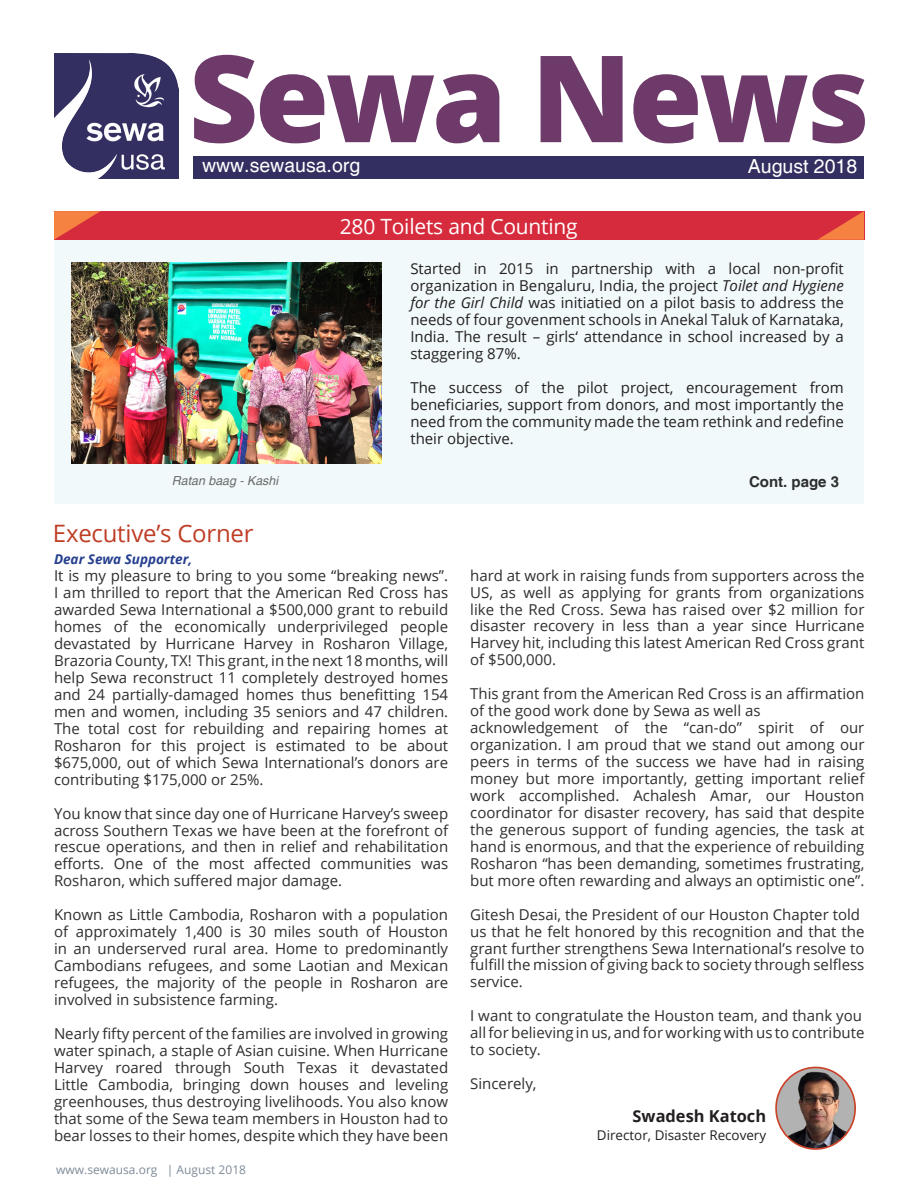
<style>
.page{position:relative;width:918px;height:1188px;background:#fff}
.page>*{position:absolute;margin:0;border:0;box-sizing:border-box;transform-origin:0 0}
.t1{font:800 120.6px "Open Sans";letter-spacing:-.03em;color:#6d3a6a}
.t2{font:24px "Open Sans";letter-spacing:-.01em;color:#bf3e26}
.t3{font:21px "Open Sans";letter-spacing:-.01em;color:#fff}
.t4{font:19.5px "Helvetica";color:#fff}
.t5{font:700 16.35px "Open Sans";color:#231f20}
.t6{font:15px/17px "Open Sans";color:#2d2e2e;text-align:justify}
.t7{font:15px/17px "Open Sans";color:#231f20;text-align:justify}
.t8{font:700 15px "Helvetica";color:#2d2e2e}
.t9{font:13.5px "Open Sans";color:#231f20}
.t10{font:italic 700 13.5px "Open Sans";color:#253f8e}
.t11{font:italic 12.45px "Helvetica";color:#6b6b6b}
.t12{font:12px "Open Sans";color:#7e8a98}
.s1{font-style:italic}
</style>
<div class="page">
<div style="left:54px;top:211px;width:810px;height:292px;background:#ebf7fa"></div>
<img style="left:54px;top:54px;width:125px;height:124px">
<div style="left:54px;top:211px;width:810px;height:29px;background:#d62b3d"></div>
<svg style="left:54px;top:211px;width:46px;height:29px"></svg>
<svg style="left:818px;top:211px;width:46px;height:29px"></svg>
<div style="left:194px;top:156px;width:670px;height:22px;background:#332f61"></div>
<img style="left:71px;top:263px;width:310px;height:200px">
<img style="left:776px;top:1067px;width:79px;height:82px">
<div style="left:775px;top:1067px;width:81px;height:83px;border:2px solid #cb422a;border-radius:50%"></div>
<p class="t1" style="left:189px;top:7px;width:682px">Sewa News</p>
<p class="t4" style="left:202px;top:154px;width:160px">www.sewausa.org</p>
<p class="t4" style="left:748px;top:155px;width:111px">August 2018</p>
<p class="t3" style="left:340px;top:212px;width:240px">280 Toilets and Counting</p>
<p class="t7" style="left:410px;top:260px;width:435px">Started in 2015 in partnership with a local non-profit organization in Bengaluru, India, the project <span class="s1">Toilet and Hygiene for the Girl Child</span> was initiatied on a pilot basis to address the needs of four govenment schools in Anekal Taluk of Karnataka, India. The result – girls‘ attendance in school increased by a staggering 87%.</p>
<p class="t7" style="left:410px;top:379px;width:435px">The success of the pilot project, encouragement from beneficiaries, support from donors, and most importantly the need from the community made the team rethink and redefine their objective.</p>
<p class="t11" style="left:172px;top:474px;width:108px">Ratan baag - Kashi</p>
<p class="t8" style="left:749px;top:473px;width:92px">Cont. page 3</p>
<p class="t2" style="left:53px;top:517px;width:202px">Executive’s Corner</p>
<p class="t10" style="left:54px;top:550px;width:140px">Dear Sewa Supporter,</p>
<p class="t6" style="left:54px;top:567px;width:396px">It is my pleasure to bring to you some “breaking news”.<br>I am thrilled to report that the American Red Cross has awarded Sewa International a $500,000 grant to rebuild homes of the economically underprivileged people devastated by Hurricane Harvey in Rosharon Village, Brazoria County, TX! This grant, in the next 18 months, will help Sewa reconstruct 11 completely destroyed homes and 24 partially-damaged homes thus benefitting 154 men and women, including 35 seniors and 47 children.<br>The total cost for rebuilding and repairing homes at Rosharon for this project is estimated to be about $675,000, out of which Sewa International’s donors are contributing $175,000 or 25%.</p>
<p class="t6" style="left:54px;top:804px;width:396px">You know that since day one of Hurricane Harvey’s sweep across Southern Texas we have been at the forefront of rescue operations, and then in relief and rehabilitation efforts. One of the most affected communities was Rosharon, which suffered major damage.</p>
<p class="t6" style="left:54px;top:906px;width:396px">Known as Little Cambodia, Rosharon with a population of approximately 1,400 is 30 miles south of Houston in an underserved rural area. Home to predominantly Cambodians refugees, and some Laotian and Mexican refugees, the majority of the people in Rosharon are involved in subsistence farming.</p>
<p class="t6" style="left:54px;top:1025px;width:396px">Nearly fifty percent of the families are involved in growing water spinach, a staple of Asian cuisine. When Hurricane Harvey roared through South Texas it devastated Little Cambodia, bringing down houses and leveling greenhouses, thus destroying livelihoods. You also know that some of the Sewa team members in Houston had to</p>
<p class="t6" style="left:54px;top:1126px;width:396px">bear losses to their homes, despite which they have been</p>
<p class="t12" style="left:56px;top:1162px;width:191px">www.sewausa.org | August 2018</p>
<p class="t6" style="left:470px;top:566px;width:396px">hard at work in raising funds from supporters across the US, as well as applying for grants from organizations like the Red Cross. Sewa has raised over $2 million for disaster recovery in less than a year since Hurricane Harvey hit, including this latest American Red Cross grant of $500,000.</p>
<p class="t6" style="left:470px;top:685px;width:396px">This grant from the American Red Cross is an affirmation of the good work done by Sewa as well as</p>
<p class="t6" style="left:470px;top:719px;width:396px">acknowledgement of the “can-do” spirit of our organization. I am proud that we stand out among our peers in terms of the success we have had in raising money but more importantly, getting important relief work accomplished. Achalesh Amar, our Houston coordinator for disaster recovery, has said that despite the generous support of funding agencies, the task at hand is enormous, and that the experience of rebuilding Rosharon “has been demanding, sometimes frustrating, but more often rewarding and always an optimistic one”.</p>
<p class="t6" style="left:470px;top:905px;width:391px">Gitesh Desai, the President of our Houston Chapter told</p>
<p class="t6" style="left:470px;top:922px;width:396px">us that he felt honored by this recognition and that the grant further strengthens Sewa International’s resolve to</p>
<p class="t6" style="left:470px;top:956px;width:396px">fulfill the mission of giving back to society through selfless</p>
<p class="t6" style="left:470px;top:973px;width:54px">service.</p>
<p class="t6" style="left:470px;top:1007px;width:393px">I want to congratulate the Houston team, and thank you</p>
<p class="t6" style="left:470px;top:1024px;width:396px">all for believing in us, and for working with us to contribute to society.</p>
<p class="t6" style="left:470px;top:1075px;width:68px">Sincerely,</p>
<p class="t5" style="left:633px;top:1105px;width:135px">Swadesh Katoch</p>
<p class="t9" style="left:597px;top:1126px;width:171px">Director, Disaster Recovery</p>
</div>
